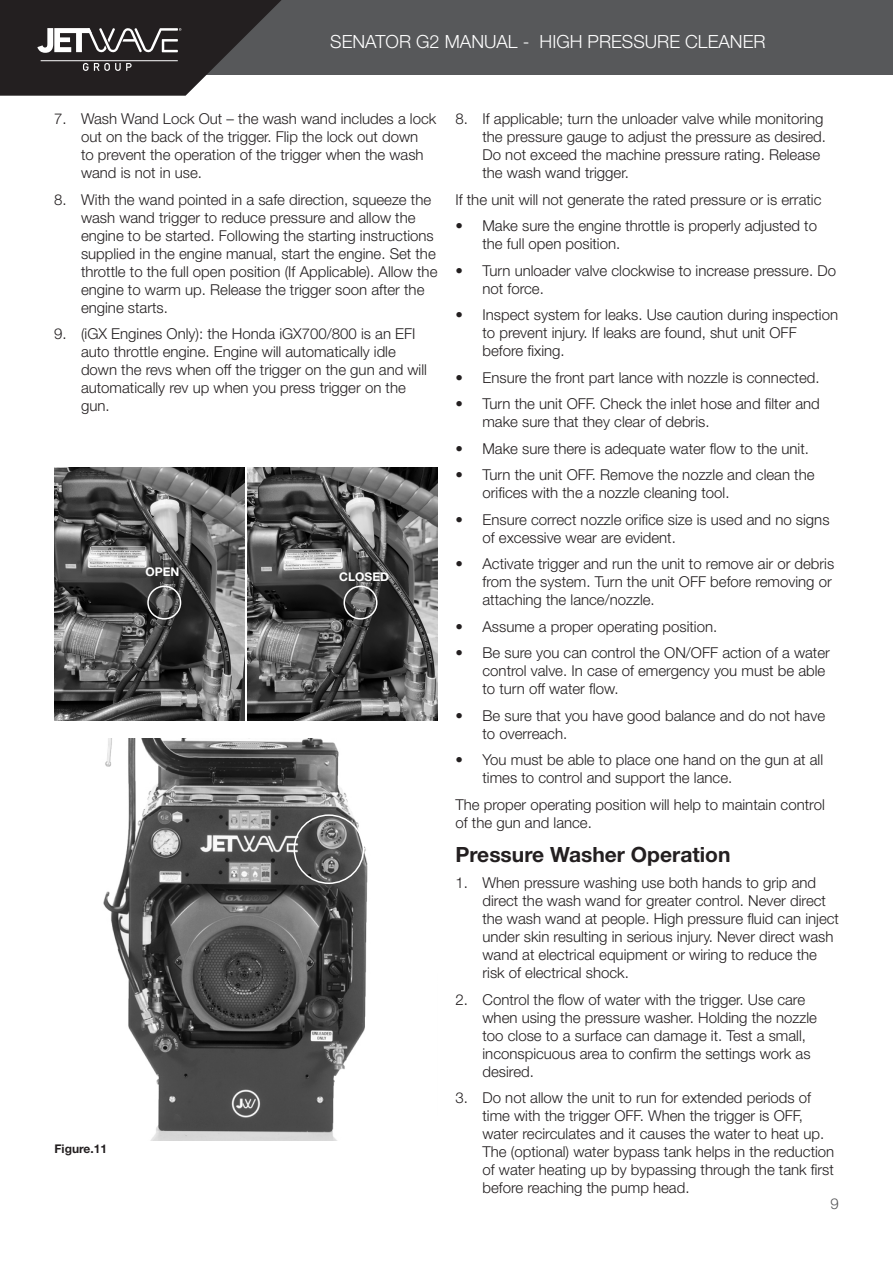
<style>
.page{position:relative;width:893px;height:1263px;background:#fff}
.page>*{position:absolute;margin:0;border:0;box-sizing:border-box;transform-origin:0 0}
.t1{font:700 21px "Helvetica Neue LT Std";color:#231f20}
.t2{font:300 18.15px "Helvetica Neue LT Std";color:#fff}
.t3{font:300 15px/18px "Helvetica Neue LT Std";color:#231f20}
.t4{font:300 15px "Helvetica Neue LT Std";color:#57585a}
.t5{font:700 12px "Helvetica Neue LT Std";color:#fff}
.t6{font:700 12px "Helvetica Neue LT Std";color:#231f20}
</style>
<div class="page">
<div style="left:0;top:0;width:893px;height:74px;background:#57585a"></div>
<svg style="left:0;top:0;width:282px;height:96px"></svg>
<img style="left:103px;top:739px;width:265px;height:401px">
<img style="left:248px;top:468px;width:189px;height:253px">
<img style="left:54px;top:468px;width:190px;height:253px">
<div style="left:147px;top:585px;width:34px;height:35px;border:2px solid #fff;border-radius:50%"></div>
<div style="left:343px;top:585px;width:35px;height:35px;border:2px solid #fff;border-radius:50%"></div>
<div style="left:294px;top:814px;width:70px;height:70px;border:2px solid #fff;border-radius:50%"></div>
<p class="t2" style="left:330px;top:30px;width:437px">SENATOR G2 MANUAL - HIGH PRESSURE CLEANER</p>
<p class="t3" style="left:81px;top:110px;width:357px;text-indent:-27px">7. Wash Wand Lock Out – the wash wand includes a lock out on the back of the trigger. Flip the lock out down<br>to prevent the operation of the trigger when the wash wand is not in use.</p>
<p class="t3" style="left:81px;top:190px;width:358px;text-indent:-27px">8. With the wand pointed in a safe direction, squeeze the wash wand trigger to reduce pressure and allow the engine to be started. Following the starting instructions supplied in the engine manual, start the engine. Set the throttle to the full open position (If Applicable). Allow the engine to warm up. Release the trigger soon after the engine starts.</p>
<p class="t3" style="left:81px;top:325px;width:347px;text-indent:-27px">9. (iGX Engines Only): the Honda iGX700/800 is an EFI auto throttle engine. Engine will automatically idle down the revs when off the trigger on the gun and will automatically rev up when you press trigger on the gun.</p>
<p class="t5" style="left:145px;top:565px;width:36px">OPEN</p>
<p class="t5" style="left:339px;top:569px;width:51px">CLOSED</p>
<p class="t6" style="left:54px;top:1141px;width:54px">Figure.11</p>
<p class="t3" style="left:482px;top:110px;width:345px;text-indent:-27px">8. If applicable; turn the unloader valve while monitoring the pressure gauge to adjust the pressure as desired.<br>Do not exceed the machine pressure rating. Release the wash wand trigger.</p>
<p class="t3" style="left:455px;top:190px;width:367px">If the unit will not generate the rated pressure or is erratic</p>
<p class="t3" style="left:482px;top:217px;width:336px;text-indent:-27px">• Make sure the engine throttle is properly adjusted to the full open position.</p>
<p class="t3" style="left:482px;top:261px;width:355px;text-indent:-27px">• Turn unloader valve clockwise to increase pressure. Do not force.</p>
<p class="t3" style="left:482px;top:306px;width:357px;text-indent:-27px">• Inspect system for leaks. Use caution during inspection to prevent injury. If leaks are found, shut unit OFF before fixing.</p>
<p class="t3" style="left:455px;top:368px;width:366px">• Ensure the front part lance with nozzle is connected.</p>
<p class="t3" style="left:482px;top:395px;width:339px;text-indent:-27px">• Turn the unit OFF. Check the inlet hose and filter and make sure that they clear of debris.</p>
<p class="t3" style="left:455px;top:439px;width:355px">• Make sure there is adequate water flow to the unit.</p>
<p class="t3" style="left:482px;top:466px;width:334px;text-indent:-27px">• Turn the unit OFF. Remove the nozzle and clean the orifices with the a nozzle cleaning tool.</p>
<p class="t3" style="left:482px;top:510px;width:349px;text-indent:-27px">• Ensure correct nozzle orifice size is used and no signs of excessive wear are evident.</p>
<p class="t3" style="left:482px;top:555px;width:353px;text-indent:-27px">• Activate trigger and run the unit to remove air or debris from the system. Turn the unit OFF before removing or attaching the lance/nozzle.</p>
<p class="t3" style="left:455px;top:617px;width:263px">• Assume a proper operating position.</p>
<p class="t3" style="left:482px;top:644px;width:349px;text-indent:-27px">• Be sure you can control the ON/OFF action of a water control valve. In case of emergency you must be able to turn off water flow.</p>
<p class="t3" style="left:482px;top:706px;width:344px;text-indent:-27px">• Be sure that you have good balance and do not have to overreach.</p>
<p class="t3" style="left:482px;top:751px;width:342px;text-indent:-27px">• You must be able to place one hand on the gun at all times to control and support the lance.</p>
<p class="t3" style="left:455px;top:795px;width:371px">The proper operating position will help to maintain control of the gun and lance.</p>
<p class="t1" style="left:455px;top:841px;width:276px">Pressure Washer Operation</p>
<p class="t3" style="left:482px;top:873px;width:358px;text-indent:-27px">1. When pressure washing use both hands to grip and direct the wash wand for greater control. Never direct the wash wand at people. High pressure fluid can inject under skin resulting in serious injury. Never direct wash wand at electrical equipment or wiring to reduce the risk of electrical shock.</p>
<p class="t3" style="left:482px;top:990px;width:336px;text-indent:-27px">2. Control the flow of water with the trigger. Use care when using the pressure washer. Holding the nozzle too close to a surface can damage it. Test a small, inconspicuous area to confirm the settings work as desired.</p>
<p class="t3" style="left:482px;top:1088px;width:353px;text-indent:-27px">3. Do not allow the unit to run for extended periods of time with the trigger OFF. When the trigger is OFF, water recirculates and it causes the water to heat up.<br>The (optional) water bypass tank helps in the reduction of water heating up by bypassing through the tank first before reaching the pump head.</p>
<p class="t4" style="left:831px;top:1194px;width:10px">9</p>
</div>
